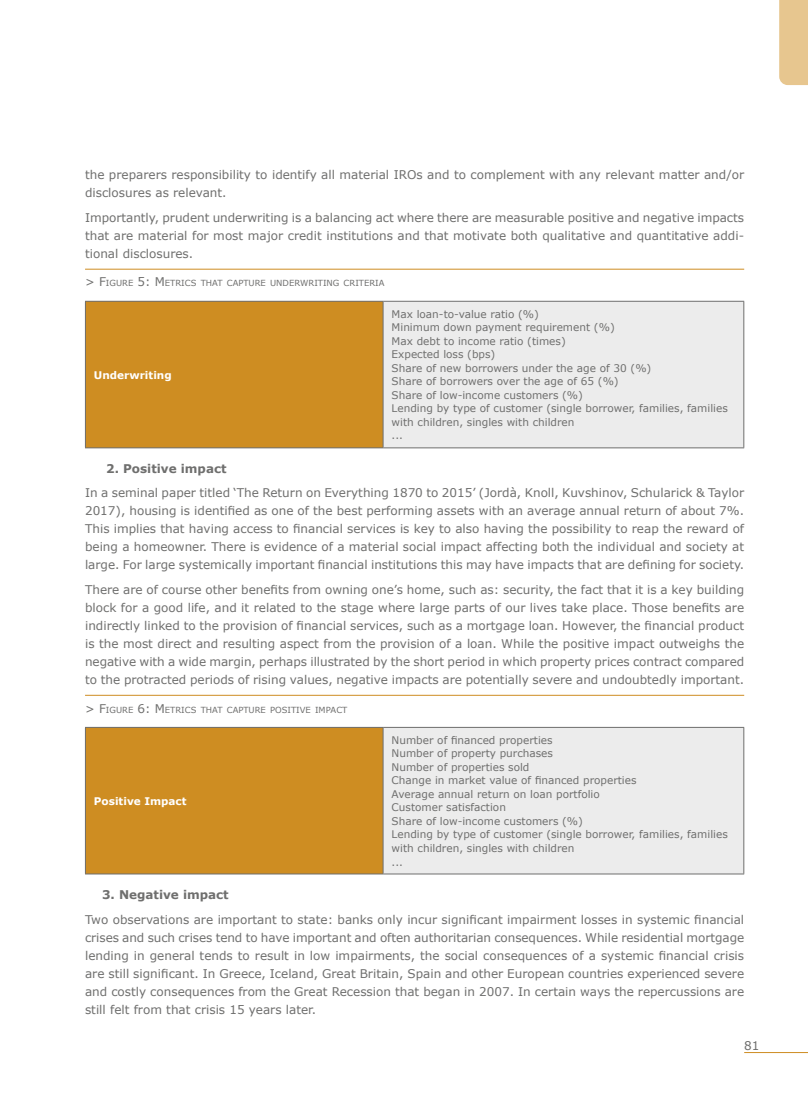
<style>
.page{position:relative;width:808px;height:1106px;background:#fff}
.page>*{position:absolute;margin:0;border:0;box-sizing:border-box;transform-origin:0 0}
.t1{font:12px/18px "Verdana";color:#6f6f6e;text-align:justify}
.t2{font:700 12px "Verdana";color:#6f6f6e}
.t3{font:10.5px/13.5px "Verdana";color:#6f6f6e}
.t4{font:700 10.5px "Verdana";color:#fff}
.t5{font:8.4px "Verdana";color:#6f6f6e}
.s1{font-size:12px}
</style>
<div class="page">
<div style="left:779px;top:0;width:29px;height:85px;background:#e7c68f"></div>
<hr style="left:744px;top:1052px;width:64px;height:1px;background:#ce8d22">
<hr style="left:85px;top:269px;width:659px;height:1px;background:#ce8d22">
<hr style="left:85px;top:695px;width:659px;height:1px;background:#ce8d22">
<div style="left:85px;top:301px;width:298px;height:147px;background:#ce8d22"></div>
<div style="left:383px;top:301px;width:361px;height:147px;background:#ececec"></div>
<hr style="left:85px;top:301px;width:298px;height:1px;background:#6f6f6e">
<hr style="left:85px;top:302px;width:1px;height:145px;background:#6f6f6e">
<hr style="left:383px;top:301px;width:361px;height:1px;background:#6f6f6e">
<hr style="left:383px;top:302px;width:1px;height:145px;background:#6f6f6e">
<hr style="left:743px;top:302px;width:1px;height:145px;background:#6f6f6e">
<hr style="left:85px;top:447px;width:298px;height:1px;background:#6f6f6e">
<hr style="left:383px;top:447px;width:361px;height:1px;background:#6f6f6e">
<div style="left:85px;top:727px;width:298px;height:147px;background:#ce8d22"></div>
<div style="left:383px;top:727px;width:361px;height:147px;background:#ececec"></div>
<hr style="left:85px;top:727px;width:298px;height:1px;background:#6f6f6e">
<hr style="left:85px;top:727px;width:1px;height:146px;background:#6f6f6e">
<hr style="left:383px;top:727px;width:361px;height:1px;background:#6f6f6e">
<hr style="left:383px;top:727px;width:1px;height:146px;background:#6f6f6e">
<hr style="left:743px;top:727px;width:1px;height:146px;background:#6f6f6e">
<hr style="left:85px;top:873px;width:298px;height:1px;background:#6f6f6e">
<hr style="left:383px;top:873px;width:361px;height:1px;background:#6f6f6e">
<p class="t1" style="left:85px;top:166px;width:661px">the preparers responsibility to identify all material IROs and to complement with any relevant matter and/or disclosures as relevant.</p>
<p class="t1" style="left:85px;top:208px;width:661px">Importantly, prudent underwriting is a balancing act where there are measurable positive and negative impacts that are material for most major credit institutions and that motivate both qualitative and quantitative addi&shy;tional disclosures.</p>
<p class="t5" style="left:85px;top:278px;width:301px"><span class="s1">&gt; F</span>IGURE <span class="s1">5: M</span> ETRICS THAT CAPTURE UNDERWRITING CRITERIA</p>
<p class="t4" style="left:94px;top:368px;width:79px">Underwriting</p>
<p class="t3" style="left:392px;top:307px;width:338px">Max loan-to-value ratio (%)<br>Minimum down payment requirement (%)<br>Max debt to income ratio (times)<br>Expected loss (bps)<br>Share of new borrowers under the age of 30 (%)<br>Share of borrowers over the age of 65 (%)<br>Share of low-income customers (%)<br>Lending by type of customer (single borrower, families, families with children, singles with children<br>...</p>
<p class="t2" style="left:106px;top:461px;width:122px">2. Positive impact</p>
<p class="t1" style="left:85px;top:484px;width:661px">In a seminal paper titled ‘The Return on Everything 1870 to 2015’ (Jordà, Knoll, Kuvshinov, Schularick &amp; Taylor 2017), housing is identified as one of the best performing assets with an average annual return of about 7%.<br>This implies that having access to financial services is key to also having the possibility to reap the reward of being a homeowner. There is evidence of a material social impact affecting both the individual and society at large. For large systemically important financial institutions this may have impacts that are defining for society.</p>
<p class="t1" style="left:85px;top:580px;width:661px">There are of course other benefits from owning one’s home, such as: security, the fact that it is a key building block for a good life, and it related to the stage where large parts of our lives take place. Those benefits are indirectly linked to the provision of financial services, such as a mortgage loan. However, the financial product is the most direct and resulting aspect from the provision of a loan. While the positive impact outweighs the negative with a wide margin, perhaps illustrated by the short period in which property prices contract compared to the protracted periods of rising values, negative impacts are potentially severe and undoubtedly important.</p>
<p class="t5" style="left:85px;top:704px;width:264px"><span class="s1">&gt; F</span>IGURE <span class="s1">6: M</span> ETRICS THAT CAPTURE POSITIVE IMPACT</p>
<p class="t4" style="left:94px;top:794px;width:94px">Positive Impact</p>
<p class="t3" style="left:392px;top:733px;width:338px">Number of financed properties<br>Number of property purchases<br>Number of properties sold<br>Change in market value of financed properties<br>Average annual return on loan portfolio<br>Customer satisfaction<br>Share of low-income customers (%)<br>Lending by type of customer (single borrower, families, families with children, singles with children<br>...</p>
<p class="t2" style="left:102px;top:887px;width:128px">3. Negative impact</p>
<p class="t1" style="left:85px;top:910px;width:661px">Two observations are important to state: banks only incur significant impairment losses in systemic financial crises and such crises tend to have important and often authoritarian consequences. While residential mortgage lending in general tends to result in low impairments, the social consequences of a systemic financial crisis are still significant. In Greece, Iceland, Great Britain, Spain and other European countries experienced severe and costly consequences from the Great Recession that began in 2007. In certain ways the repercussions are still felt from that crisis 15 years later.</p>
<p class="t1" style="left:744px;top:1037px;width:17px">81</p>
</div>
